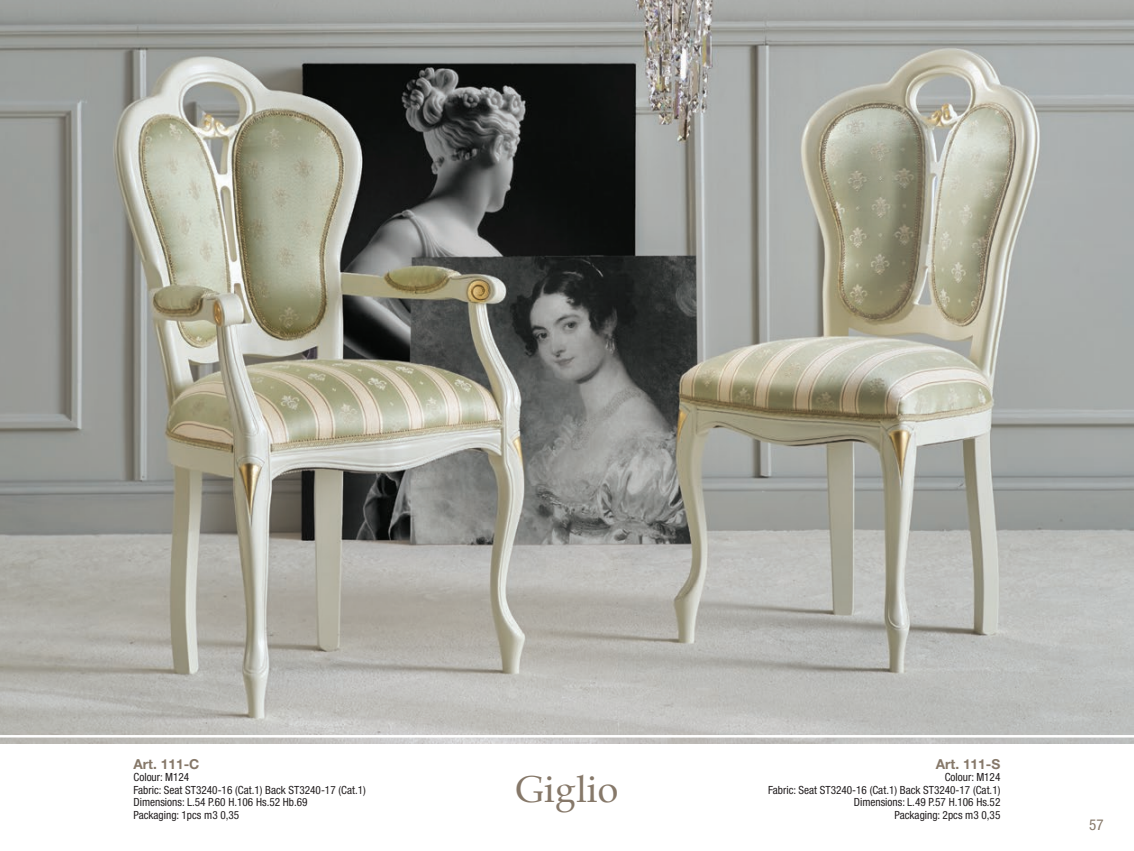
<style>
.page{position:relative;width:1134px;height:851px;background:#fff}
.page>*{position:absolute;margin:0;border:0;box-sizing:border-box;transform-origin:0 0}
.t1{font:37.5px "Palatino";color:#867869}
.t2{font:condensed 15px "Helvetica Neue LT Std";color:#867869}
.t3{font:700 13.75px "Helvetica Neue LT Std";color:#867869}
.t4{font:condensed 11.25px/12.5px "Helvetica Neue LT Std";color:#231f20;text-align:right}
</style>
<div class="page">
<img style="left:0;top:0;width:1134px;height:743px">
<hr style="left:0;top:735px;width:1134px;height:2px;background:#fff">
<p class="t3" style="left:134px;top:755px;width:67px">Art. 111-C</p>
<p class="t4" style="left:134px;top:770px;width:234px;text-align:left">Colour: M124<br>Fabric: Seat ST3240-16 (Cat.1) Back ST3240-17 (Cat.1)<br>Dimensions: L.54 P.60 H.106 Hs.52 Hb.69<br>Packaging: 1pcs m3 0,35</p>
<h1 class="t1" style="left:516px;top:758px;width:104px">Giglio</h1>
<p class="t3" style="left:936px;top:755px;width:66px">Art. 111-S</p>
<p class="t4" style="left:768px;top:770px;width:234px">Colour: M124<br>Fabric: Seat ST3240-16 (Cat.1) Back ST3240-17 (Cat.1)<br>Dimensions: L.49 P.57 H.106 Hs.52<br>Packaging: 2pcs m3 0,35</p>
<h2 class="t2" style="left:1089px;top:815px;width:16px">57</h2>
</div>
